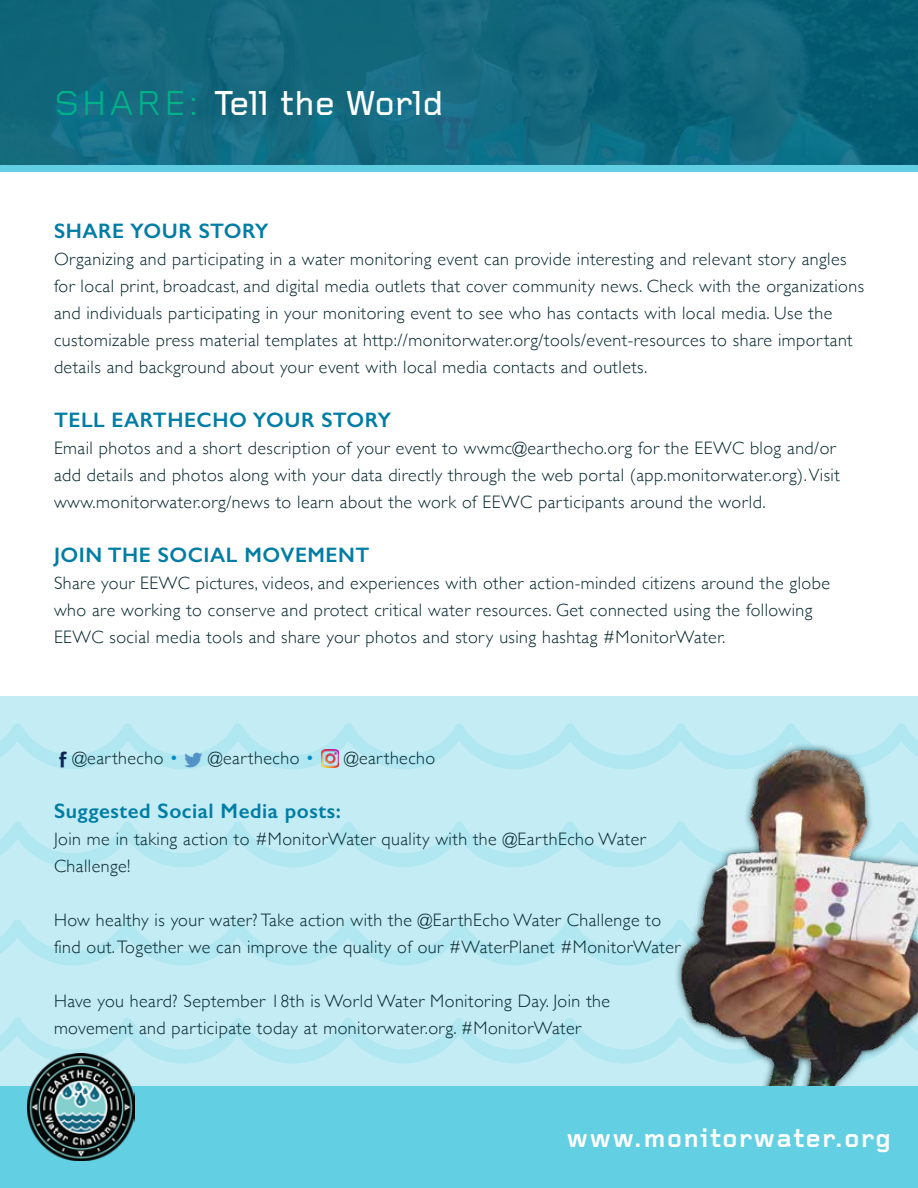
<style>
.page{position:relative;width:918px;height:1188px;background:#fff}
.page>*{position:absolute;margin:0;border:0;box-sizing:border-box;transform-origin:0 0}
.t1{font:500 36px "Foundry Gridnik";color:#fff}
.t2{font:700 27px "Foundry Gridnik";letter-spacing:.05em;color:#fff}
.t3{font:600 21px "Gill Sans";letter-spacing:.025em;color:#007da5}
.t4{font:300 18px/27px "Gill Sans";letter-spacing:.025em;color:#06262d}
.s1{font-weight:400;color:#00b189}
.s2{font-family:"Sosa";font-weight:400;color:#102755}
.s3{color:#008fbe}
.s4{font-family:"Sosa";font-weight:400;color:#5292c7}
</style>
<div class="page">
<div style="left:0;top:696px;width:918px;height:45px;background:#c4ecf4"></div>
<svg style="left:0;top:741px;width:918px;height:98px;background:#c0ebf3"></svg>
<svg style="left:0;top:839px;width:674px;height:99px;background:#c0ebf3"></svg>
<svg style="left:0;top:938px;width:674px;height:98px;background:#c0ebf3"></svg>
<svg style="left:0;top:1036px;width:674px;height:51px;background:#bdeaf2"></svg>
<div style="left:674px;top:744px;width:244px;height:366px;background:#06262d;opacity:.75"></div>
<img style="left:682px;top:751px;width:236px;height:336px">
<div style="left:0;top:1087px;width:918px;height:101px;background:#63cfe3"></div>
<img style="left:27px;top:1053px;width:108px;height:108px">
<img style="left:0;top:0;width:918px;height:165px">
<div style="left:0;top:165px;width:918px;height:7px;background:#63cfe3"></div>
<img style="left:321px;top:749px;width:18px;height:19px">
<h1 class="t1" style="left:54px;top:83px;width:391px"><span class="s1">SHARE:</span> Tell the World</h1>
<p class="t3" style="left:54px;top:218px;width:216px">SHARE YOUR STORY</p>
<p class="t4" style="left:54px;top:245px;width:812px">Organizing and participating in a water monitoring event can provide interesting and relevant story angles for local print, broadcast, and digital media outlets that cover community news. Check with the organizations and individuals participating in your monitoring event to see who has contacts with local media. Use the customizable press material templates at http://monitorwater.org/tools/event-resources to share important details and background about your event with local media contacts and outlets.</p>
<p class="t3" style="left:54px;top:407px;width:339px">TELL EARTHECHO YOUR STORY</p>
<p class="t4" style="left:54px;top:434px;width:787px">Email photos and a short description of your event to wwmc@earthecho.org for the EEWC blog and/or add details and photos along with your data directly through the web portal (app.monitorwater.org). Visit www.monitorwater.org/news to learn about the work of EEWC participants around the world.</p>
<p class="t3" style="left:54px;top:542px;width:317px">JOIN THE SOCIAL MOVEMENT</p>
<p class="t4" style="left:54px;top:569px;width:778px">Share your EEWC pictures, videos, and experiences with other action-minded citizens around the globe who are working to conserve and protect critical water resources. Get connected using the following<br>EEWC social media tools and share your photos and story using hashtag #MonitorWater.</p>
<p class="t4" style="left:54px;top:744px;width:262px"><span class="s2">v</span>@earthecho <span class="s3">•</span> <span class="s4">t</span> @earthecho <span class="s3">•</span></p>
<p class="t4" style="left:344px;top:744px;width:93px">@earthecho</p>
<p class="t3" style="left:54px;top:799px;width:288px">Suggested Social Media posts:</p>
<p class="t4" style="left:54px;top:825px;width:593px">Join me in taking action to #MonitorWater quality with the @EarthEcho Water<br>Challenge!</p>
<p class="t4" style="left:54px;top:906px;width:628px">How healthy is your water? Take action with the @EarthEcho Water Challenge to find out. Together we can improve the quality of our #WaterPlanet #MonitorWater</p>
<p class="t4" style="left:54px;top:987px;width:558px">Have you heard? September 18th is World Water Monitoring Day. Join the movement and participate today at monitorwater.org. #MonitorWater</p>
<h2 class="t2" style="left:566px;top:1123px;width:326px">www.monitorwater.org</h2>
</div>
